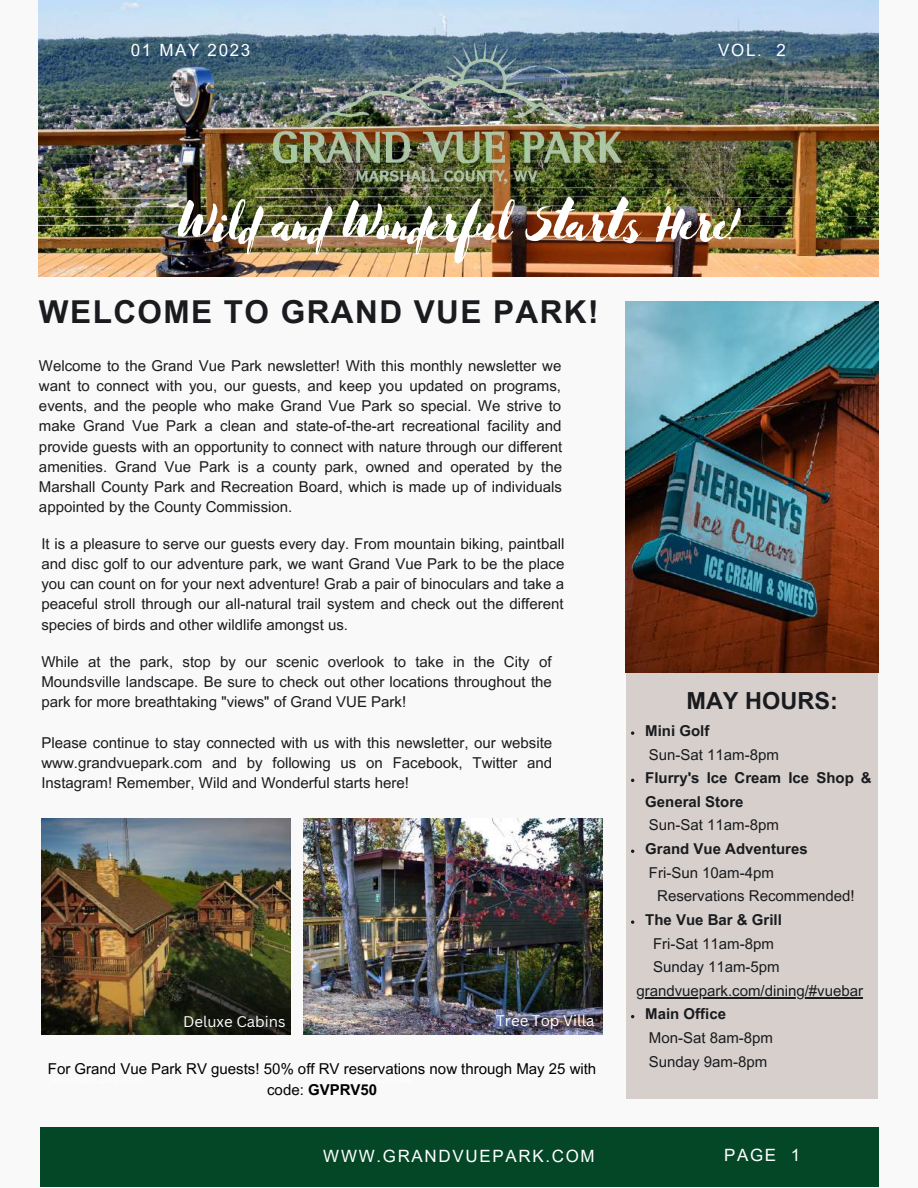
<style>
.page{position:relative;width:918px;height:1188px;background:#f9f9f9}
.page>*{position:absolute;margin:0;border:0;box-sizing:border-box;transform-origin:0 0}
.t1{font:57px "Advetime";color:#fff}
.t2{font:700 31.5px "Arial MT Pro";letter-spacing:.045em;color:#1a1b1e}
.t3{font:700 23.55px "Arial MT Pro";color:#1a1b1e}
.t4{font:16.95px "Arial MT Pro";letter-spacing:.1em;color:#fff}
.t5{font:15px/20.2px "Arial MT Pro";color:#1a1b1e;text-align:justify}
.t6{font:700 15px/23.7px "Arial MT Pro";color:#1a1b1e}
.t7{font:15px/20.2px "Arial MT Pro";color:#000;text-align:center}
.t8{font:15px "Canva Sans";color:#fff}
.s1{font-weight:700}
</style>
<div class="page">
<img style="left:625px;top:302px;width:253px;height:371px">
<div style="left:626px;top:673px;width:252px;height:425px;background:#d6cfcc"></div>
<div style="left:40px;top:1127px;width:838px;height:60px;background:#044727"></div>
<img style="left:39px;top:0;width:839px;height:277px">
<img style="left:267px;top:37px;width:359px;height:154px">
<img style="left:41px;top:819px;width:249px;height:216px">
<img style="left:303px;top:818px;width:299px;height:216px">
<svg style="left:631px;top:731px;width:3px;height:4px"></svg>
<svg style="left:631px;top:920px;width:3px;height:4px"></svg>
<hr style="left:636px;top:997px;width:227px;height:1px;background:#1a1b1e">
<p class="t4" style="left:131px;top:44px;width:121px">01 MAY 2023</p>
<p class="t4" style="left:718px;top:44px;width:69px">VOL. 2</p>
<h1 class="t1" style="left:177px;top:185px;width:566px">Wild and Wonderful Starts Here!</h1>
<h2 class="t2" style="left:39px;top:300px;width:561px">WELCOME TO GRAND VUE PARK!</h2>
<p class="t5" style="left:39px;top:357px;width:525px">Welcome to the Grand Vue Park newsletter! With this monthly newsletter we want to connect with you, our guests, and keep you updated on programs, events, and the people who make Grand Vue Park so special. We strive to make Grand Vue Park a clean and state-of-the-art recreational facility and provide guests with an opportunity to connect with nature through our different amenities. Grand Vue Park is a county park, owned and operated by the Marshall County Park and Recreation Board, which is made up of individuals appointed by the County Commission.</p>
<p class="t5" style="left:41px;top:535px;width:525px">It is a pleasure to serve our guests every day. From mountain biking, paintball and disc golf to our adventure park, we want Grand Vue Park to be the place you can count on for your next adventure! Grab a pair of binoculars and take a peaceful stroll through our all-natural trail system and check out the different species of birds and other wildlife amongst us.</p>
<p class="t5" style="left:41px;top:653px;width:512px">While at the park, stop by our scenic overlook to take in the City of Moundsville landscape. Be sure to check out other locations throughout the park for more breathtaking "views" of Grand VUE Park!</p>
<p class="t5" style="left:41px;top:734px;width:512px">Please continue to stay connected with us with this newsletter, our website www.grandvuepark.com and by following us on Facebook, Twitter and Instagram! Remember, Wild and Wonderful starts here!</p>
<p class="t8" style="left:183px;top:1011px;width:104px">Deluxe Cabins</p>
<p class="t8" style="left:496px;top:1010px;width:100px">Tree Top Villa</p>
<p class="t7" style="left:48px;top:1061px;width:550px">For Grand Vue Park RV guests! 50% off RV reservations now through May 25 with code: <span class="s1">GVPRV50</span></p>
<p class="t4" style="left:323px;top:1149px;width:273px">WWW.GRANDVUEPARK.COM</p>
<h3 class="t3" style="left:686px;top:692px;width:153px">MAY HOURS:</h3>
<p class="t6" style="left:645px;top:721px;width:66px">Mini Golf</p>
<p class="t6" style="left:645px;top:768px;width:228px">Flurry's Ice Cream Ice Shop &amp;<br>General Store</p>
<p class="t6" style="left:645px;top:839px;width:164px">Grand Vue Adventures</p>
<p class="t5" style="left:649px;top:746px;width:132px">Sun-Sat 11am-8pm</p>
<p class="t5" style="left:649px;top:817px;width:132px">Sun-Sat 11am-8pm</p>
<p class="t5" style="left:657px;top:862px;width:199px;line-height:23.7px;text-indent:-8px">Fri-Sun 10am-4pm<br>Reservations Recommended!</p>
<p class="t5" style="left:653px;top:935px;width:122px">Fri-Sat 11am-8pm</p>
<p class="t5" style="left:653px;top:959px;width:128px">Sunday 11am-5pm</p>
<p class="t5" style="left:636px;top:982px;width:228px">grandvuepark.com/dining/#vuebar</p>
<p class="t5" style="left:649px;top:1028px;width:126px;line-height:23.7px">Mon-Sat 8am-8pm<br>Sunday 9am-8pm</p>
<p class="t6" style="left:645px;top:910px;width:138px">The Vue Bar &amp; Grill</p>
<p class="t6" style="left:645px;top:1004px;width:82px">Main Office</p>
<p class="t4" style="left:724px;top:1148px;width:78px">PAGE 1</p>
</div>
